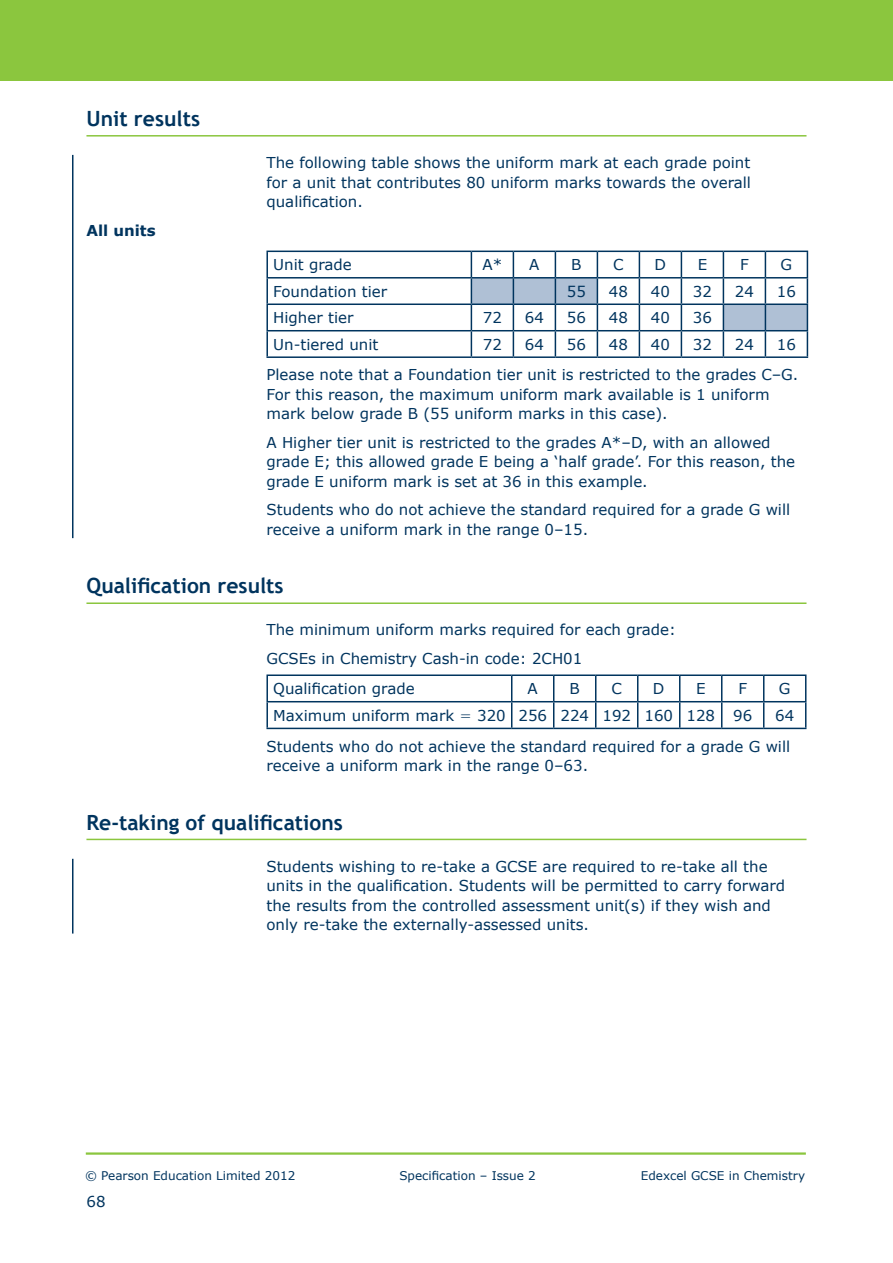
<style>
.page{position:relative;width:893px;height:1263px;background:#fff}
.page>*{position:absolute;margin:0;border:0;box-sizing:border-box;transform-origin:0 0}
.t1{font:700 21px "Trebuchet MS";color:#00345e}
.t2{font:15px/19.5px "Verdana";color:#00345e}
.t3{font:700 15px "Verdana";color:#00345e}
.t4{font:12px "Verdana";color:#00345e}
.s1{font-family:"Mathematical Pi One"}
</style>
<div class="page">
<div style="left:0;top:0;width:892px;height:81px;background:#8bc63e"></div>
<hr style="left:86px;top:1152px;width:720px;height:3px;background:#8bc63e">
<hr style="left:86px;top:135px;width:720px;height:2px;background:#8bc63e">
<hr style="left:86px;top:602px;width:720px;height:2px;background:#8bc63e">
<hr style="left:86px;top:839px;width:720px;height:1px;background:#8bc63e">
<hr style="left:266px;top:251px;width:205px;height:1px;background:#00345e">
<hr style="left:266px;top:252px;width:2px;height:25px;background:#00345e">
<hr style="left:471px;top:251px;width:42px;height:1px;background:#00345e">
<hr style="left:513px;top:251px;width:42px;height:1px;background:#00345e">
<hr style="left:555px;top:251px;width:42px;height:1px;background:#00345e">
<hr style="left:597px;top:251px;width:42px;height:1px;background:#00345e">
<hr style="left:639px;top:251px;width:42px;height:1px;background:#00345e">
<hr style="left:681px;top:251px;width:42px;height:1px;background:#00345e">
<hr style="left:723px;top:251px;width:42px;height:1px;background:#00345e">
<hr style="left:765px;top:251px;width:43px;height:1px;background:#00345e">
<hr style="left:266px;top:277px;width:205px;height:2px;background:#00345e">
<hr style="left:266px;top:279px;width:2px;height:24px;background:#00345e">
<hr style="left:266px;top:303px;width:205px;height:2px;background:#00345e">
<hr style="left:266px;top:305px;width:2px;height:25px;background:#00345e">
<hr style="left:266px;top:330px;width:205px;height:1px;background:#00345e">
<hr style="left:266px;top:331px;width:2px;height:25px;background:#00345e">
<svg style="left:471px;top:252px;width:337px;height:104px"></svg>
<hr style="left:266px;top:356px;width:205px;height:2px;background:#00345e">
<hr style="left:471px;top:356px;width:42px;height:2px;background:#00345e">
<hr style="left:513px;top:356px;width:42px;height:2px;background:#00345e">
<hr style="left:555px;top:356px;width:42px;height:2px;background:#00345e">
<hr style="left:597px;top:356px;width:42px;height:2px;background:#00345e">
<hr style="left:639px;top:356px;width:42px;height:2px;background:#00345e">
<hr style="left:681px;top:356px;width:42px;height:2px;background:#00345e">
<hr style="left:723px;top:356px;width:42px;height:2px;background:#00345e">
<hr style="left:765px;top:356px;width:43px;height:2px;background:#00345e">
<hr style="left:266px;top:674px;width:246px;height:2px;background:#00345e">
<hr style="left:266px;top:676px;width:2px;height:25px;background:#00345e">
<hr style="left:512px;top:674px;width:42px;height:2px;background:#00345e">
<hr style="left:554px;top:674px;width:42px;height:2px;background:#00345e">
<hr style="left:596px;top:674px;width:42px;height:2px;background:#00345e">
<hr style="left:638px;top:674px;width:42px;height:2px;background:#00345e">
<hr style="left:680px;top:674px;width:42px;height:2px;background:#00345e">
<hr style="left:722px;top:674px;width:42px;height:2px;background:#00345e">
<hr style="left:764px;top:674px;width:42px;height:2px;background:#00345e">
<hr style="left:266px;top:701px;width:246px;height:1px;background:#00345e">
<hr style="left:266px;top:702px;width:2px;height:26px;background:#00345e">
<hr style="left:512px;top:701px;width:42px;height:1px;background:#00345e">
<svg style="left:511px;top:676px;width:1px;height:52px"></svg>
<hr style="left:554px;top:701px;width:42px;height:1px;background:#00345e">
<svg style="left:553px;top:676px;width:1px;height:52px"></svg>
<hr style="left:596px;top:701px;width:42px;height:1px;background:#00345e">
<svg style="left:595px;top:676px;width:1px;height:52px"></svg>
<hr style="left:638px;top:701px;width:42px;height:1px;background:#00345e">
<svg style="left:637px;top:676px;width:1px;height:52px"></svg>
<hr style="left:680px;top:701px;width:42px;height:1px;background:#00345e">
<svg style="left:679px;top:676px;width:1px;height:52px"></svg>
<hr style="left:722px;top:701px;width:42px;height:1px;background:#00345e">
<svg style="left:721px;top:676px;width:1px;height:52px"></svg>
<hr style="left:764px;top:701px;width:42px;height:1px;background:#00345e">
<svg style="left:763px;top:676px;width:1px;height:52px"></svg>
<svg style="left:805px;top:676px;width:1px;height:52px"></svg>
<hr style="left:266px;top:728px;width:246px;height:1px;background:#00345e">
<hr style="left:512px;top:728px;width:42px;height:1px;background:#00345e">
<hr style="left:554px;top:728px;width:42px;height:1px;background:#00345e">
<hr style="left:596px;top:728px;width:42px;height:1px;background:#00345e">
<hr style="left:638px;top:728px;width:42px;height:1px;background:#00345e">
<hr style="left:680px;top:728px;width:42px;height:1px;background:#00345e">
<hr style="left:722px;top:728px;width:42px;height:1px;background:#00345e">
<hr style="left:764px;top:728px;width:42px;height:1px;background:#00345e">
<hr style="left:72px;top:859px;width:2px;height:74px;background:#00345e">
<hr style="left:72px;top:155px;width:2px;height:383px;background:#00345e">
<h1 class="t1" style="left:86px;top:105px;width:115px">Unit results</h1>
<p class="t3" style="left:86px;top:221px;width:71px">All units</p>
<p class="t2" style="left:266px;top:152px;width:486px;text-align:justify">The following table shows the uniform mark at each grade point for a unit that contributes 80 uniform marks towards the overall qualification.</p>
<p class="t2" style="left:273px;top:255px;width:80px">Unit grade</p>
<p class="t2" style="left:482px;top:255px;width:21px">A*</p>
<p class="t2" style="left:529px;top:255px;width:12px">A</p>
<p class="t2" style="left:571px;top:255px;width:12px">B</p>
<p class="t2" style="left:613px;top:255px;width:12px">C</p>
<p class="t2" style="left:655px;top:255px;width:13px">D</p>
<p class="t2" style="left:698px;top:255px;width:11px">E</p>
<p class="t2" style="left:740px;top:255px;width:10px">F</p>
<p class="t2" style="left:781px;top:255px;width:13px">G</p>
<p class="t2" style="left:273px;top:281px;width:115px">Foundation tier</p>
<p class="t2" style="left:567px;top:281px;width:21px">55</p>
<p class="t2" style="left:609px;top:281px;width:21px">48</p>
<p class="t2" style="left:651px;top:281px;width:21px">40</p>
<p class="t2" style="left:693px;top:281px;width:21px">32</p>
<p class="t2" style="left:735px;top:281px;width:21px">24</p>
<p class="t2" style="left:777px;top:281px;width:21px">16</p>
<p class="t2" style="left:273px;top:308px;width:82px">Higher tier</p>
<p class="t2" style="left:483px;top:308px;width:21px">72</p>
<p class="t2" style="left:525px;top:308px;width:21px">64</p>
<p class="t2" style="left:567px;top:308px;width:21px">56</p>
<p class="t2" style="left:609px;top:308px;width:21px">48</p>
<p class="t2" style="left:651px;top:308px;width:21px">40</p>
<p class="t2" style="left:693px;top:308px;width:21px">36</p>
<p class="t2" style="left:273px;top:334px;width:107px">Un-tiered unit</p>
<p class="t2" style="left:483px;top:334px;width:21px">72</p>
<p class="t2" style="left:525px;top:334px;width:21px">64</p>
<p class="t2" style="left:567px;top:334px;width:21px">56</p>
<p class="t2" style="left:609px;top:334px;width:21px">48</p>
<p class="t2" style="left:651px;top:334px;width:21px">40</p>
<p class="t2" style="left:693px;top:334px;width:21px">32</p>
<p class="t2" style="left:735px;top:334px;width:21px">24</p>
<p class="t2" style="left:266px;top:328px;width:533px;line-height:30.8px;text-align:right">16<br>Please note that a Foundation tier unit is restricted to the grades C–G.</p>
<p class="t2" style="left:266px;top:384px;width:505px">For this reason, the maximum uniform mark available is 1 uniform mark below grade B (55 uniform marks in this case).</p>
<p class="t2" style="left:266px;top:432px;width:530px">A Higher tier unit is restricted to the grades A*–D, with an allowed grade E; this allowed grade E being a ‘half grade’. For this reason, the grade E uniform mark is set at 36 in this example.</p>
<p class="t2" style="left:266px;top:500px;width:525px">Students who do not achieve the standard required for a grade G will receive a uniform mark in the range 0–15.</p>
<h1 class="t1" style="left:86px;top:573px;width:199px">Qualification results</h1>
<p class="t2" style="left:266px;top:615px;width:411px;line-height:28.5px">The minimum uniform marks required for each grade:<br>GCSEs in Chemistry Cash-in code: 2CH01</p>
<p class="t2" style="left:273px;top:678px;width:143px">Qualification grade</p>
<p class="t2" style="left:528px;top:678px;width:12px">A</p>
<p class="t2" style="left:570px;top:678px;width:12px">B</p>
<p class="t2" style="left:611px;top:678px;width:12px">C</p>
<p class="t2" style="left:653px;top:678px;width:13px">D</p>
<p class="t2" style="left:696px;top:678px;width:11px">E</p>
<p class="t2" style="left:738px;top:678px;width:10px">F</p>
<p class="t2" style="left:779px;top:678px;width:13px">G</p>
<p class="t2" style="left:273px;top:705px;width:481px">Maximum uniform mark <span class="s1">5</span> 320 256 224 192 160 128 96</p>
<p class="t2" style="left:266px;top:699px;width:529px;line-height:30.9px;text-align:right">64<br>Students who do not achieve the standard required for a grade G will</p>
<p class="t2" style="left:266px;top:755px;width:323px">receive a uniform mark in the range 0–63.</p>
<h1 class="t1" style="left:86px;top:809px;width:258px">Re-taking of qualifications</h1>
<p class="t2" style="left:266px;top:856px;width:520px">Students wishing to re-take a GCSE are required to re-take all the units in the qualification. Students will be permitted to carry forward the results from the controlled assessment unit(s) if they wish and only re-take the externally-assessed units.</p>
<p class="t4" style="left:85px;top:1167px;width:212px">© Pearson Education Limited 2012</p>
<p class="t4" style="left:399px;top:1167px;width:138px">Specification – Issue 2</p>
<p class="t4" style="left:641px;top:1167px;width:166px">Edexcel GCSE in Chemistry</p>
<p class="t2" style="left:86px;top:1191px;width:21px">68</p>
</div>
